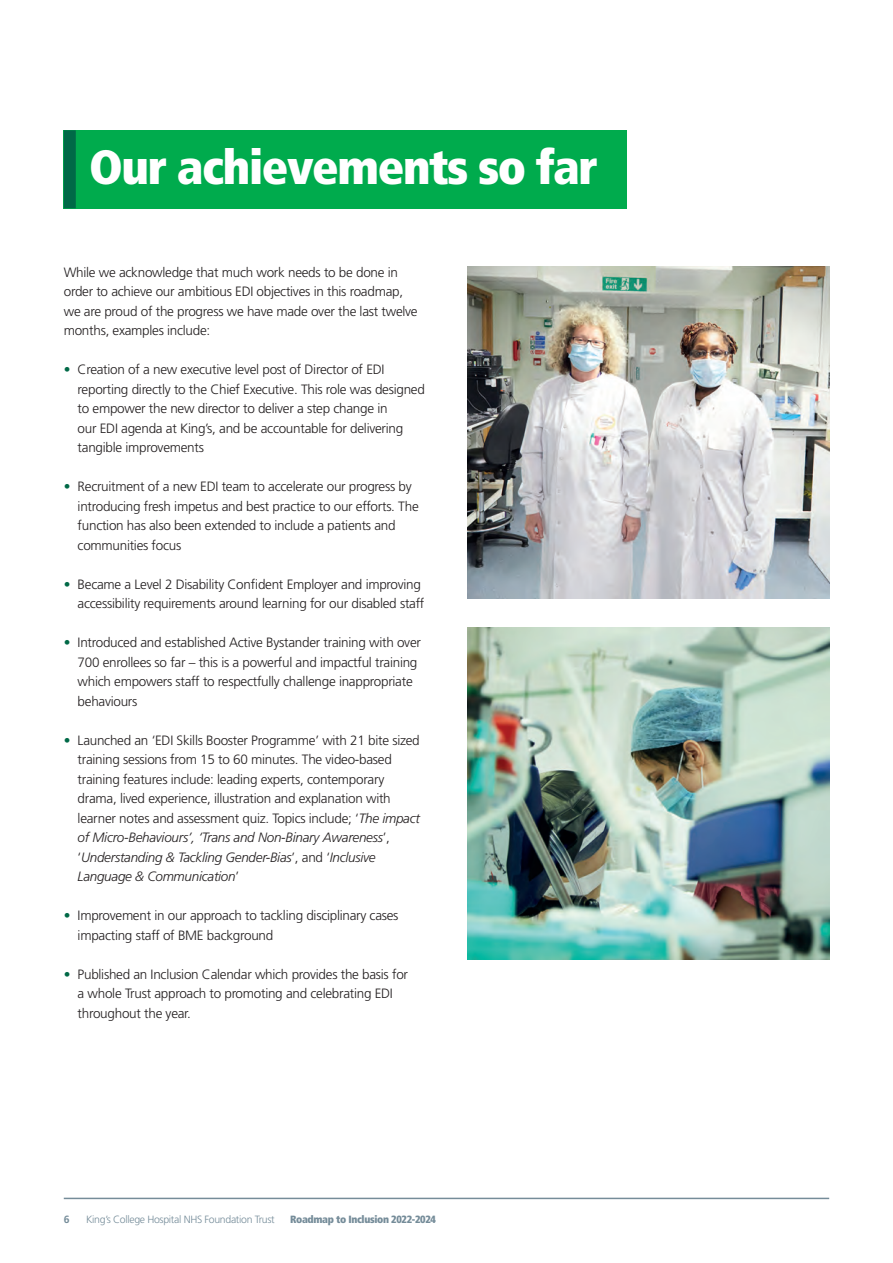
<style>
.page{position:relative;width:893px;height:1263px;background:#fff}
.page>*{position:absolute;margin:0;border:0;box-sizing:border-box;transform-origin:0 0}
.t1{font:900 condensed 48px "Frutiger";letter-spacing:-.03em;color:#fff}
.t2{font:300 13.5px/19.5px "Frutiger";letter-spacing:-.02em;color:#231f20}
.t3{font:300 10.5px "Frutiger";letter-spacing:-.03em;color:#758c99}
.t4{font:900 condensed 10.5px "Frutiger";letter-spacing:-.03em;color:#758c99}
.t5{font:700 10.5px "Frutiger";color:#758c99}
.s1{color:#006947}
.s2{font-style:italic}
</style>
<div class="page">
<div style="left:64px;top:130px;width:563px;height:78px;background:#00ab4d"></div>
<div style="left:64px;top:130px;width:12px;height:78px;background:#006947"></div>
<hr style="left:64px;top:1198px;width:765px;height:1px;background:#758c99">
<img style="left:468px;top:267px;width:361px;height:331px">
<img style="left:468px;top:628px;width:361px;height:331px">
<h1 class="t1" style="left:89px;top:138px;width:510px">Our achievements so far</h1>
<p class="t2" style="left:64px;top:262px;width:355px">While we acknowledge that much work needs to be done in order to achieve our ambitious EDI objectives in this roadmap, we are proud of the progress we have made over the last twelve months, examples include:</p>
<p class="t2" style="left:78px;top:360px;width:349px;text-indent:-14px"><span class="s1">•</span> Creation of a new executive level post of Director of EDI reporting directly to the Chief Executive. This role was designed to empower the new director to deliver a step change in<br>our EDI agenda at King’s, and be accountable for delivering tangible improvements</p>
<p class="t2" style="left:78px;top:477px;width:343px;text-indent:-14px"><span class="s1">•</span> Recruitment of a new EDI team to accelerate our progress by introducing fresh impetus and best practice to our efforts. The function has also been extended to include a patients and communities focus</p>
<p class="t2" style="left:64px;top:574px;width:362px;text-align:right"><span class="s1">•</span> Became a Level 2 Disability Confident Employer and improving accessibility requirements around learning for our disabled staff</p>
<p class="t2" style="left:78px;top:633px;width:345px;text-indent:-14px"><span class="s1">•</span> Introduced and established Active Bystander training with over 700 enrollees so far – this is a powerful and impactful training which empowers staff to respectfully challenge inappropriate behaviours</p>
<p class="t2" style="left:78px;top:730px;width:344px;text-indent:-14px"><span class="s1">•</span> Launched an ‘EDI Skills Booster Programme’ with 21 bite sized training sessions from 15 to 60 minutes. The video-based training features include: leading experts, contemporary drama, lived experience, illustration and explanation with learner notes and assessment quiz. Topics include; ‘<span class="s2">The impact of Micro-Behaviours’, ‘Trans and Non-Binary Awareness</span>’, ‘<span class="s2">Understanding &amp; Tackling Gender-Bias</span>’, and ‘<span class="s2">Inclusive Language &amp; Communication</span>’</p>
<p class="t2" style="left:78px;top:905px;width:322px;text-indent:-14px"><span class="s1">•</span> Improvement in our approach to tackling disciplinary cases impacting staff of BME background</p>
<p class="t2" style="left:78px;top:964px;width:332px;text-indent:-14px"><span class="s1">•</span> Published an Inclusion Calendar which provides the basis for a whole Trust approach to promoting and celebrating EDI throughout the year.</p>
<p class="t5" style="left:64px;top:1213px;width:7px">6</p>
<p class="t3" style="left:86px;top:1214px;width:190px">King’s College Hospital NHS Foundation Trust</p>
<p class="t4" style="left:290px;top:1213px;width:147px">Roadmap to Inclusion 2022-2024</p>
</div>
